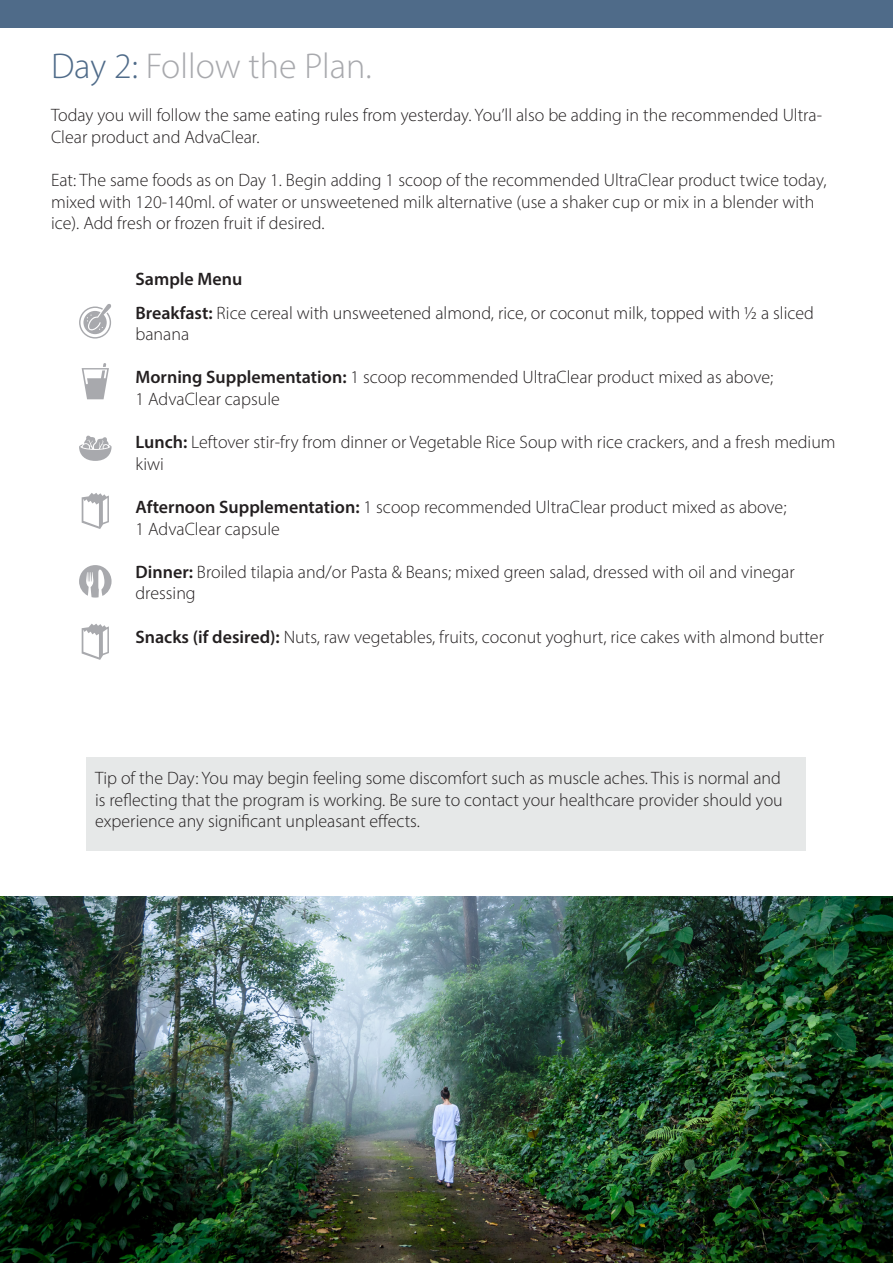
<style>
.page{position:relative;width:893px;height:1263px;background:#fff}
.page>*{position:absolute;margin:0;border:0;box-sizing:border-box;transform-origin:0 0}
.t1{font:300 36px "Myriad Pro";color:#a8a9ad}
.t2{font:300 18px/21.6px "Myriad Pro";color:#231f20}
.t3{font:600 18px "Myriad Pro";color:#231f20}
.s1{color:#4f6b89}
.s2{font-weight:600}
</style>
<div class="page">
<div style="left:87px;top:758px;width:719px;height:93px;background:#e6e8e8"></div>
<svg style="left:79px;top:304px;width:32px;height:35px"></svg>
<svg style="left:82px;top:363px;width:27px;height:36px"></svg>
<svg style="left:79px;top:435px;width:33px;height:26px"></svg>
<svg style="left:82px;top:493px;width:27px;height:36px"></svg>
<svg style="left:79px;top:565px;width:33px;height:33px"></svg>
<svg style="left:82px;top:624px;width:27px;height:36px"></svg>
<img style="left:0;top:896px;width:893px;height:367px">
<div style="left:0;top:0;width:893px;height:27px;background:#4f6b89"></div>
<p class="t1" style="left:51px;top:44px;width:322px"><span class="s1">Day 2:</span> Follow the Plan.</p>
<p class="t2" style="left:51px;top:104px;width:773px">Today you will follow the same eating rules from yesterday. You’ll also be adding in the recommended Ultra-<br>Clear product and AdvaClear.</p>
<p class="t2" style="left:51px;top:169px;width:777px">Eat: The same foods as on Day 1. Begin adding 1 scoop of the recommended UltraClear product twice today, mixed with 120-140ml. of water or unsweetened milk alternative (use a shaker cup or mix in a blender with ice). Add fresh or frozen fruit if desired.</p>
<p class="t3" style="left:136px;top:268px;width:108px">Sample Menu</p>
<p class="t2" style="left:136px;top:302px;width:680px"><span class="s2">Breakfast:</span> Rice cereal with unsweetened almond, rice, or coconut milk, topped with ½ a sliced banana</p>
<p class="t2" style="left:136px;top:366px;width:639px"><span class="s2">Morning Supplementation:</span> 1 scoop recommended UltraClear product mixed as above;</p>
<p class="t2" style="left:136px;top:388px;width:146px">1 AdvaClear capsule</p>
<p class="t2" style="left:136px;top:431px;width:702px"><span class="s2">Lunch:</span> Leftover stir-fry from dinner or Vegetable Rice Soup with rice crackers, and a fresh medium kiwi</p>
<p class="t2" style="left:136px;top:496px;width:652px"><span class="s2">Afternoon Supplementation:</span> 1 scoop recommended UltraClear product mixed as above;</p>
<p class="t2" style="left:136px;top:518px;width:146px">1 AdvaClear capsule</p>
<p class="t2" style="left:136px;top:561px;width:661px"><span class="s2">Dinner:</span> Broiled tilapia and/or Pasta &amp; Beans; mixed green salad, dressed with oil and vinegar dressing</p>
<p class="t2" style="left:136px;top:626px;width:690px"><span class="s2">Snacks (if desired):</span> Nuts, raw vegetables, fruits, coconut yoghurt, rice cakes with almond butter</p>
<p class="t2" style="left:95px;top:767px;width:689px;text-align:justify">Tip of the Day: You may begin feeling some discomfort such as muscle aches. This is normal and is reflecting that the program is working. Be sure to contact your healthcare provider should you experience any significant unpleasant effects.</p>
</div>
